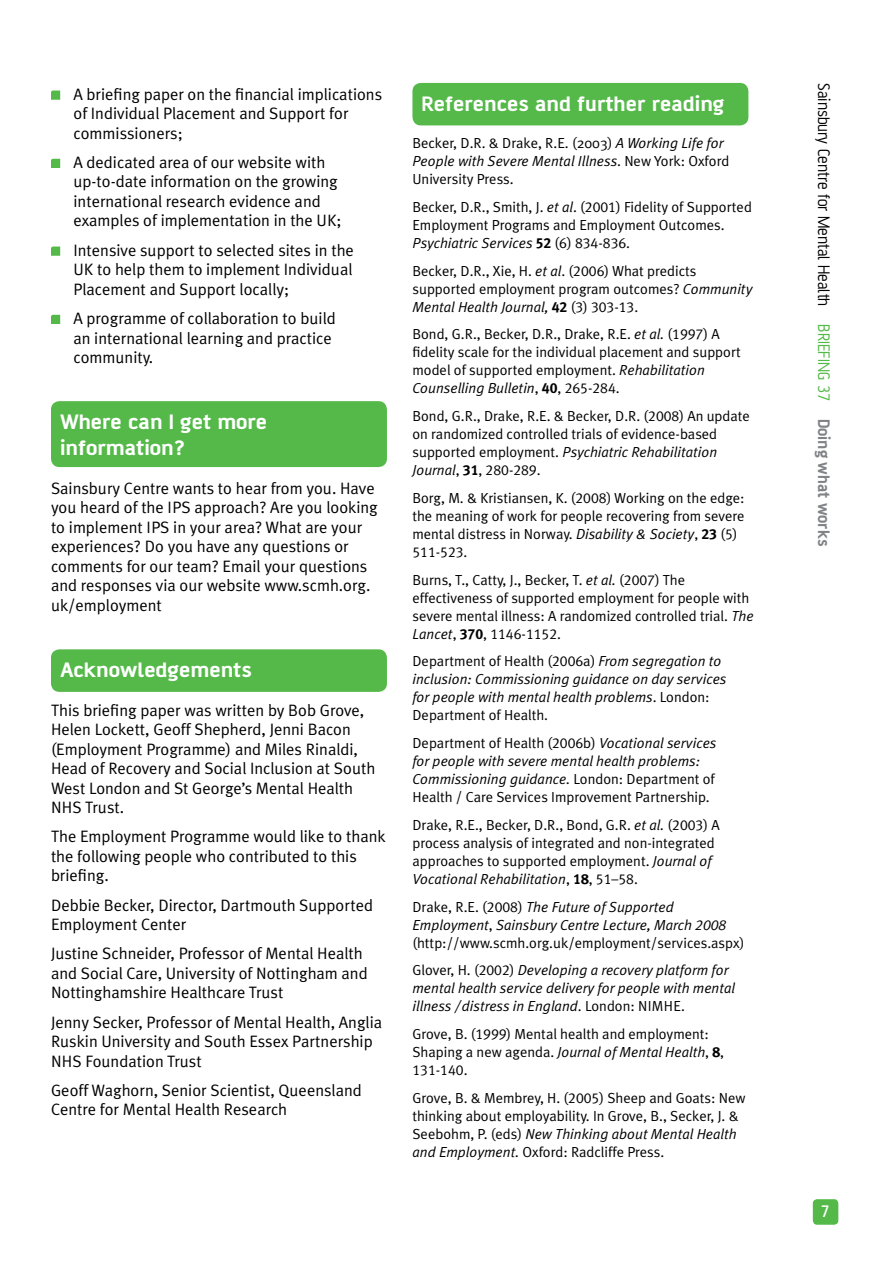
<style>
.page{position:relative;width:893px;height:1263px;background:#fff}
.page>*{position:absolute;margin:0;border:0;box-sizing:border-box;transform-origin:0 0}
.t1{font:700 22.5px/25.5px "AF Battersea";color:#fff;scale:1.1 1}
.t2{font:18px "AF Battersea";color:#000}
.t3{font:500 18px "AF Battersea";color:#fff}
.t4{font:16.5px/19.5px "Meta Plus Normal";color:#000}
.t5{font:14.55px/18px "Meta Plus Normal";color:#000}
.t6{font:italic 14.55px/18px "Meta Plus Normal";color:#000}
.t7{font:14.55px "Meta Plus Normal Caps";color:#000}
.s1{font-style:italic}
.s2{font-family:"Meta Plus Normal Caps"}
.s3{font-family:"Meta Plus Bold Caps"}
.s4{font-family:"Meta Plus Normal"}
.s5{font-family:"Meta Plus Normal";font-style:italic}
.s6{font-style:normal}
.s7{font-family:"Meta Plus Normal Caps";font-style:normal}
.s8{font-family:"Meta Plus Normal Caps";font-style:italic}
.s9{color:#54b948}
.s10{font-weight:700;color:#808285}
</style>
<div class="page">
<div style="left:813px;top:1199px;width:25px;height:26px;background:#54b948;border-radius:4px"></div>
<div style="left:51px;top:649px;width:336px;height:43px;background:#54b948;border-radius:9px"></div>
<div style="left:51px;top:401px;width:336px;height:66px;background:#54b948;border-radius:9px"></div>
<svg style="left:51px;top:90px;width:9px;height:10px"></svg>
<svg style="left:51px;top:159px;width:9px;height:9px"></svg>
<svg style="left:51px;top:246px;width:9px;height:10px"></svg>
<svg style="left:51px;top:315px;width:9px;height:9px"></svg>
<div style="left:412px;top:83px;width:336px;height:42px;background:#54b948;border-radius:9px"></div>
<p class="t4" style="left:73px;top:84px;width:310px">A briefing paper on the financial implications of Individual Placement and Support for commissioners;</p>
<p class="t4" style="left:73px;top:152px;width:270px">A dedicated area of our website with up-to-date information on the growing international research evidence and examples of implementation in the UK;</p>
<p class="t4" style="left:73px;top:240px;width:282px;text-align:justify">Intensive support to selected sites in the UK to help them to implement Individual Placement and Support locally;</p>
<p class="t4" style="left:73px;top:308px;width:264px">A programme of collaboration to build an international learning and practice community.</p>
<h1 class="t1" style="left:60px;top:409px;width:190px">Where can I get more information?</h1>
<p class="t4" style="left:51px;top:478px;width:328px">Sainsbury Centre wants to hear from you. Have you heard of the IPS approach? Are you looking to implement IPS in your area? What are your experiences? Do you have any questions or comments for our team? Email your questions and responses via our website www.scmh.org. uk/employment</p>
<h1 class="t1" style="left:60px;top:656px;width:176px">Acknowledgements</h1>
<p class="t4" style="left:51px;top:700px;width:326px">This briefing paper was written by Bob Grove, Helen Lockett, Geoff Shepherd, Jenni Bacon (Employment Programme) and Miles Rinaldi, Head of Recovery and Social Inclusion at South West London and St George’s Mental Health NHS Trust.</p>
<p class="t4" style="left:51px;top:827px;width:336px">The Employment Programme would like to thank the following people who contributed to this briefing.</p>
<p class="t4" style="left:51px;top:895px;width:324px">Debbie Becker, Director, Dartmouth Supported<br>Employment Center</p>
<p class="t4" style="left:51px;top:944px;width:318px">Justine Schneider, Professor of Mental Health and Social Care, University of Nottingham and<br>Nottinghamshire Healthcare Trust</p>
<p class="t4" style="left:51px;top:1012px;width:333px">Jenny Secker, Professor of Mental Health, Anglia<br>Ruskin University and South Essex Partnership<br>NHS Foundation Trust</p>
<p class="t4" style="left:51px;top:1080px;width:312px">Geoff Waghorn, Senior Scientist, Queensland<br>Centre for Mental Health Research</p>
<h1 class="t1" style="left:421px;top:90px;width:277px">References and further reading</h1>
<p class="t5" style="left:412px;top:134px;width:318px">Becker, D.R. &amp; Drake, R.E. (2003) <span class="s1">A Working Life for<br>People with Severe Mental Illness</span>. New York: Oxford<br>University Press.</p>
<p class="t5" style="left:412px;top:198px;width:341px">Becker, D.R., Smith, J. <span class="s1">et al</span>. (<span class="s2">2001</span>) Fidelity of Supported<br>Employment Programs and Employment Outcomes.<br><span class="s1">Psychiatric Services</span> <span class="s3">52</span> (<span class="s2">6</span>) <span class="s2">834</span>-<span class="s2">836</span>.</p>
<p class="t5" style="left:412px;top:261px;width:341px">Becker, D.R., Xie, H. <span class="s1">et al</span>. (<span class="s2">2006</span>) What predicts supported employment program outcomes? <span class="s1">Community<br>Mental Health Journal,</span> <span class="s3">42</span> (<span class="s2">3</span>) <span class="s2">303</span>-<span class="s2">13</span>.</p>
<p class="t5" style="left:412px;top:325px;width:330px">Bond, G.R., Becker, D.R., Drake, R.E. <span class="s1">et al.</span> (<span class="s2">1997</span>) A fidelity scale for the individual placement and support model of supported employment. <span class="s1">Rehabilitation Counselling Bulletin</span>, <span class="s3">40</span>, <span class="s2">265</span>-<span class="s2">284</span>.</p>
<p class="t5" style="left:412px;top:407px;width:339px">Bond, G.R., Drake, R.E. &amp; Becker, D.R. (<span class="s2">2008</span>) An update on randomized controlled trials of evidence-based supported employment. <span class="s1">Psychiatric Rehabilitation Journal</span>, <span class="s3">31</span>, <span class="s2">280</span>-<span class="s2">289</span>.</p>
<p class="t5" style="left:412px;top:489px;width:334px;text-align:justify">Borg, M. &amp; Kristiansen, K. (<span class="s2">2008</span>) Working on the edge: the meaning of work for people recovering from severe mental distress in Norway. <span class="s1">Disability &amp; Society</span>, <span class="s3">23</span> (<span class="s2">5</span>)</p>
<p class="t7" style="left:412px;top:543px;width:56px">511<span class="s4">-</span>523<span class="s4">.</span></p>
<p class="t5" style="left:412px;top:570px;width:343px">Burns, T., Catty, J., Becker, T. <span class="s1">et al.</span> (<span class="s2">2007</span>) The effectiveness of supported employment for people with severe mental illness: A randomized controlled trial. <span class="s1">The</span></p>
<p class="t7" style="left:412px;top:625px;width:150px"><span class="s5">Lancet</span><span class="s4">,</span> <span class="s3">370</span><span class="s4">,</span> 1146<span class="s4">-</span>1152<span class="s4">.</span></p>
<p class="t6" style="left:412px;top:652px;width:315px"><span class="s6">Department of Health (</span><span class="s7">2006</span><span class="s6">a)</span> From segregation to inclusion: Commissioning guidance on day services for people with mental health problems<span class="s6">. London:<br>Department of Health.</span></p>
<p class="t5" style="left:412px;top:734px;width:305px">Department of Health (<span class="s2">2006</span>b) <span class="s1">Vocational services for people with severe mental health problems:<br>Commissioning guidance.</span> London: Department of Health / Care Services Improvement Partnership.</p>
<p class="t5" style="left:412px;top:816px;width:309px">Drake, R.E., Becker, D.R., Bond, G.R. <span class="s1">et al.</span> (<span class="s2">2003</span>) A process analysis of integrated and non-integrated approaches to supported employment. <span class="s1">Journal of Vocational Rehabilitation</span>, <span class="s3">18</span>, <span class="s2">51</span>–<span class="s2">58</span>.</p>
<p class="t5" style="left:412px;top:897px;width:333px">Drake, R.E. (<span class="s2">2008</span>) <span class="s1">The Future of Supported<br>Employment</span>, <span class="s1">Sainsbury Centre Lecture, March</span> <span class="s8">2008 </span>(http://www.scmh.org.uk/employment/services.aspx)</p>
<p class="t6" style="left:412px;top:961px;width:324px"><span class="s6">Glover, H. (</span><span class="s7">2002</span><span class="s6">)</span> Developing a recovery platform for mental health service delivery for people with mental illness / distress in England<span class="s6">. London: NIMHE.</span></p>
<p class="t5" style="left:412px;top:1025px;width:313px">Grove, B. (<span class="s2">1999</span>) Mental health and employment:<br>Shaping a new agenda. <span class="s1">Journal of Mental Health</span>, <span class="s3">8</span>,</p>
<p class="t7" style="left:412px;top:1062px;width:57px">131<span class="s4">-</span>140<span class="s4">.</span></p>
<p class="t5" style="left:412px;top:1089px;width:335px">Grove, B. &amp; Membrey, H. (<span class="s2">2005</span>) Sheep and Goats: New thinking about employability. In Grove, B., Secker, J. &amp; Seebohm, P. (eds) <span class="s1">New Thinking about Mental Health and Employment.</span> Oxford: Radcliffe Press.</p>
<p class="t2" style="left:834px;top:83px;width:465px;rotate:90deg">Sainsbury Centre for Mental Health <span class="s9">BRIEFING 37</span> <span class="s10">Doing what works</span></p>
<p class="t3" style="left:821px;top:1202px;width:10px">7</p>
</div>
